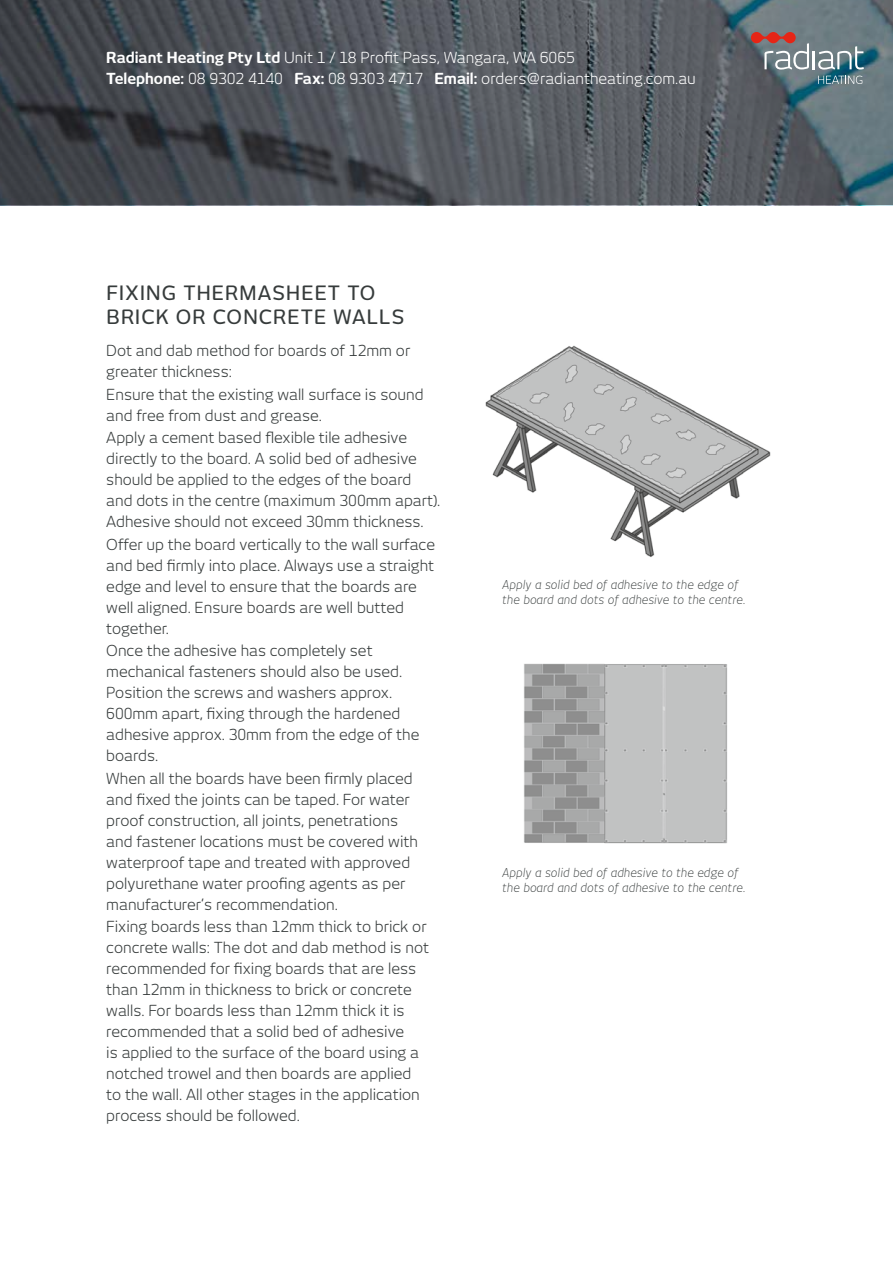
<style>
.page{position:relative;width:893px;height:1263px;background:#fff}
.page>*{position:absolute;margin:0;border:0;box-sizing:border-box;transform-origin:0 0}
.t1{font:500 19.5px/23.4px "New June";letter-spacing:.06em;color:#363b3b}
.t2{font:15px/21px "New June";color:#363b3b}
.t3{font:15px/21px "New June";color:#fff}
.t4{font:italic 300 12px/15px "New June";color:#363b3b}
.s1{font-weight:700}
</style>
<div class="page">
<svg style="left:0;top:0;width:893px;height:205px;background:#50565c"></svg>
<svg style="left:818px;top:76px;width:44px;height:8px"></svg>
<svg style="left:818px;top:46px;width:46px;height:24px"></svg>
<hr style="left:812px;top:51px;width:3px;height:18px;background:#fff">
<svg style="left:751px;top:32px;width:58px;height:38px;background:#8e7b7d"></svg>
<img style="left:485px;top:345px;width:286px;height:212px">
<img style="left:524px;top:663px;width:204px;height:181px">
<p class="t3" style="left:106px;top:47px;width:591px"><span class="s1">Radiant Heating Pty Ltd</span> Unit 1 / 18 Profit Pass, Wangara, WA 6065<br><span class="s1">Telephone:</span> 08 9302 4140 <span class="s1">Fax:</span> 08 9303 4717 <span class="s1">Email:</span> orders@radiantheating.com.au</p>
<h1 class="t1" style="left:106px;top:281px;width:299px">FIXING THERMASHEET TO<br>BRICK OR CONCRETE WALLS</h1>
<p class="t2" style="left:106px;top:340px;width:305px">Dot and dab method for boards of 12mm or greater thickness:</p>
<p class="t2" style="left:106px;top:383px;width:319px">Ensure that the existing wall surface is sound and free from dust and grease.</p>
<p class="t2" style="left:106px;top:427px;width:335px">Apply a cement based flexible tile adhesive directly to the board. A solid bed of adhesive should be applied to the edges of the board and dots in the centre (maximum 300mm apart).<br>Adhesive should not exceed 30mm thickness.</p>
<p class="t2" style="left:106px;top:533px;width:330px">Offer up the board vertically to the wall surface and bed firmly into place. Always use a straight edge and level to ensure that the boards are well aligned. Ensure boards are well butted together.</p>
<p class="t2" style="left:106px;top:640px;width:315px">Once the adhesive has completely set mechanical fasteners should also be used.<br>Position the screws and washers approx.<br>600mm apart, fixing through the hardened adhesive approx. 30mm from the edge of the boards.</p>
<p class="t2" style="left:106px;top:767px;width:313px">When all the boards have been firmly placed and fixed the joints can be taped. For water proof construction, all joints, penetrations and fastener locations must be covered with waterproof tape and treated with approved polyurethane water proofing agents as per manufacturer’s recommendation.</p>
<p class="t2" style="left:106px;top:916px;width:324px">Fixing boards less than 12mm thick to brick or concrete walls: The dot and dab method is not recommended for fixing boards that are less than 12mm in thickness to brick or concrete walls. For boards less than 12mm thick it is recommended that a solid bed of adhesive<br>is applied to the surface of the board using a notched trowel and then boards are applied to the wall. All other stages in the application process should be followed.</p>
<p class="t4" style="left:502px;top:577px;width:245px">Apply a solid bed of adhesive to the edge of the board and dots of adhesive to the centre.</p>
<p class="t4" style="left:502px;top:865px;width:245px">Apply a solid bed of adhesive to the edge of the board and dots of adhesive to the centre.</p>
</div>
